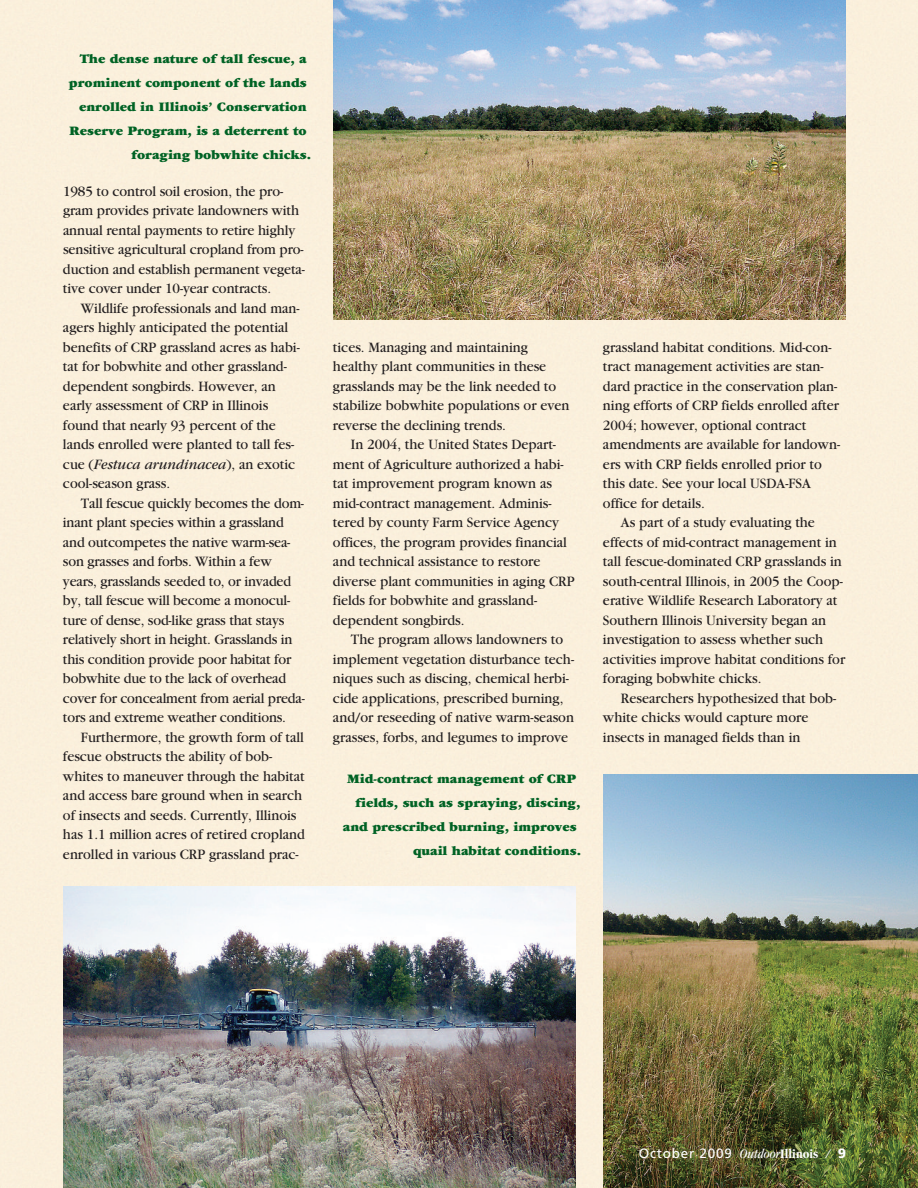
<style>
.page{position:relative;width:918px;height:1188px;background:#fff}
.page>*{position:absolute;margin:0;border:0;box-sizing:border-box;transform-origin:0 0}
.t1{font:15px/19.5px "Garamond";color:#231f20;scale:.95 1}
.t2{font:900 13.5px "Garamond";color:#006224}
.t3{font:13.5px "Frutiger";letter-spacing:.055em;color:#fff}
.s1{font-style:italic}
.s2{font-family:"Garamond";font-style:italic;font-stretch:condensed}
.s3{font-family:"Garamond";font-weight:700;font-stretch:condensed}
.s4{font-weight:900}
</style>
<div class="page">
<img style="left:603px;top:774px;width:315px;height:414px">
<img style="left:333px;top:0;width:513px;height:320px">
<img style="left:63px;top:886px;width:513px;height:302px">
<p class="t2" style="left:80px;top:54px;width:229px">The dense nature of tall fescue, a</p>
<p class="t2" style="left:69px;top:78px;width:239px">prominent component of the lands</p>
<p class="t2" style="left:79px;top:102px;width:229px">enrolled in Illinois’ Conservation</p>
<p class="t2" style="left:69px;top:126px;width:239px">Reserve Program, is a deterrent to</p>
<p class="t2" style="left:132px;top:150px;width:181px">foraging bobwhite chicks.</p>
<p class="t1" style="left:63px;top:183px;width:256px">1985 to control soil erosion, the pro&shy;gram provides private landowners with annual rental payments to retire highly sensitive agricultural cropland from pro&shy;duction and establish permanent vegeta&shy;tive cover under 10-year contracts.</p>
<p class="t1" style="left:63px;top:300px;width:251px;text-indent:18px">Wildlife professionals and land man&shy;agers highly anticipated the potential benefits of CRP grassland acres as habi&shy;tat for bobwhite and other grassland&shy;dependent songbirds. However, an early assessment of CRP in Illinois found that nearly 93 percent of the lands enrolled were planted to tall fes&shy;cue (<span class="s1">Festuca arundinacea</span>), an exotic cool-season grass.</p>
<p class="t1" style="left:63px;top:495px;width:256px;text-indent:18px">Tall fescue quickly becomes the dom&shy;inant plant species within a grassland and outcompetes the native warm-sea&shy;son grasses and forbs. Within a few years, grasslands seeded to, or invaded by, tall fescue will become a monocul&shy;ture of dense, sod-like grass that stays relatively short in height. Grasslands in this condition provide poor habitat for bobwhite due to the lack of overhead cover for concealment from aerial preda&shy;tors and extreme weather conditions.</p>
<p class="t1" style="left:63px;top:729px;width:256px;text-indent:18px">Furthermore, the growth form of tall fescue obstructs the ability of bob&shy;whites to maneuver through the habitat and access bare ground when in search of insects and seeds. Currently, Illinois has 1.1 million acres of retired cropland enrolled in various CRP grassland prac-</p>
<p class="t1" style="left:333px;top:339px;width:250px">tices. Managing and maintaining healthy plant communities in these grasslands may be the link needed to stabilize bobwhite populations or even reverse the declining trends.</p>
<p class="t1" style="left:333px;top:436px;width:256px;text-indent:18px">In 2004, the United States Depart&shy;ment of Agriculture authorized a habi&shy;tat improvement program known as mid-contract management. Adminis&shy;tered by county Farm Service Agency offices, the program provides financial and technical assistance to restore diverse plant communities in aging CRP fields for bobwhite and grassland&shy;dependent songbirds.</p>
<p class="t1" style="left:333px;top:631px;width:255px;text-indent:18px">The program allows landowners to implement vegetation disturbance tech&shy;niques such as discing, chemical herbi&shy;cide applications, prescribed burning, and/or reseeding of native warm-season grasses, forbs, and legumes to improve</p>
<p class="t2" style="left:347px;top:774px;width:231px">Mid-contract management of CRP</p>
<p class="t2" style="left:356px;top:798px;width:226px">fields, such as spraying, discing,</p>
<p class="t2" style="left:343px;top:822px;width:235px">and prescribed burning, improves</p>
<p class="t2" style="left:413px;top:846px;width:170px">quail habitat conditions.</p>
<p class="t1" style="left:603px;top:339px;width:242px">grassland habitat conditions. Mid-con-</p>
<p class="t1" style="left:603px;top:358px;width:234px">tract management activities are stan-</p>
<p class="t1" style="left:603px;top:378px;width:248px">dard practice in the conservation plan-</p>
<p class="t1" style="left:603px;top:397px;width:250px">ning efforts of CRP fields enrolled after</p>
<p class="t1" style="left:603px;top:417px;width:216px">2004; however, optional contract</p>
<p class="t1" style="left:603px;top:436px;width:251px">amendments are available for landown-</p>
<p class="t1" style="left:603px;top:456px;width:232px">ers with CRP fields enrolled prior to</p>
<p class="t1" style="left:603px;top:475px;width:220px">this date. See your local USDA-FSA</p>
<p class="t1" style="left:603px;top:495px;width:109px">office for details.</p>
<p class="t1" style="left:621px;top:514px;width:206px">As part of a study evaluating the</p>
<p class="t1" style="left:603px;top:534px;width:248px">effects of mid-contract management in</p>
<p class="t1" style="left:603px;top:553px;width:253px">tall fescue-dominated CRP grasslands in</p>
<p class="t1" style="left:603px;top:573px;width:254px">south-central Illinois, in 2005 the Coop-</p>
<p class="t1" style="left:603px;top:592px;width:248px">erative Wildlife Research Laboratory at</p>
<p class="t1" style="left:603px;top:612px;width:236px">Southern Illinois University began an</p>
<p class="t1" style="left:603px;top:631px;width:233px">investigation to assess whether such</p>
<p class="t1" style="left:603px;top:651px;width:257px">activities improve habitat conditions for</p>
<p class="t1" style="left:603px;top:670px;width:168px">foraging bobwhite chicks.</p>
<p class="t1" style="left:621px;top:690px;width:228px">Researchers hypothesized that bob-</p>
<p class="t1" style="left:603px;top:709px;width:218px">white chicks would capture more</p>
<p class="t1" style="left:603px;top:729px;width:209px">insects in managed fields than in</p>
<p class="t3" style="left:639px;top:1148px;width:209px">October 2009 <span class="s2">Outdoor</span><span class="s3">Illinois</span> <span class="s2">/</span> <span class="s4">9</span></p>
</div>
